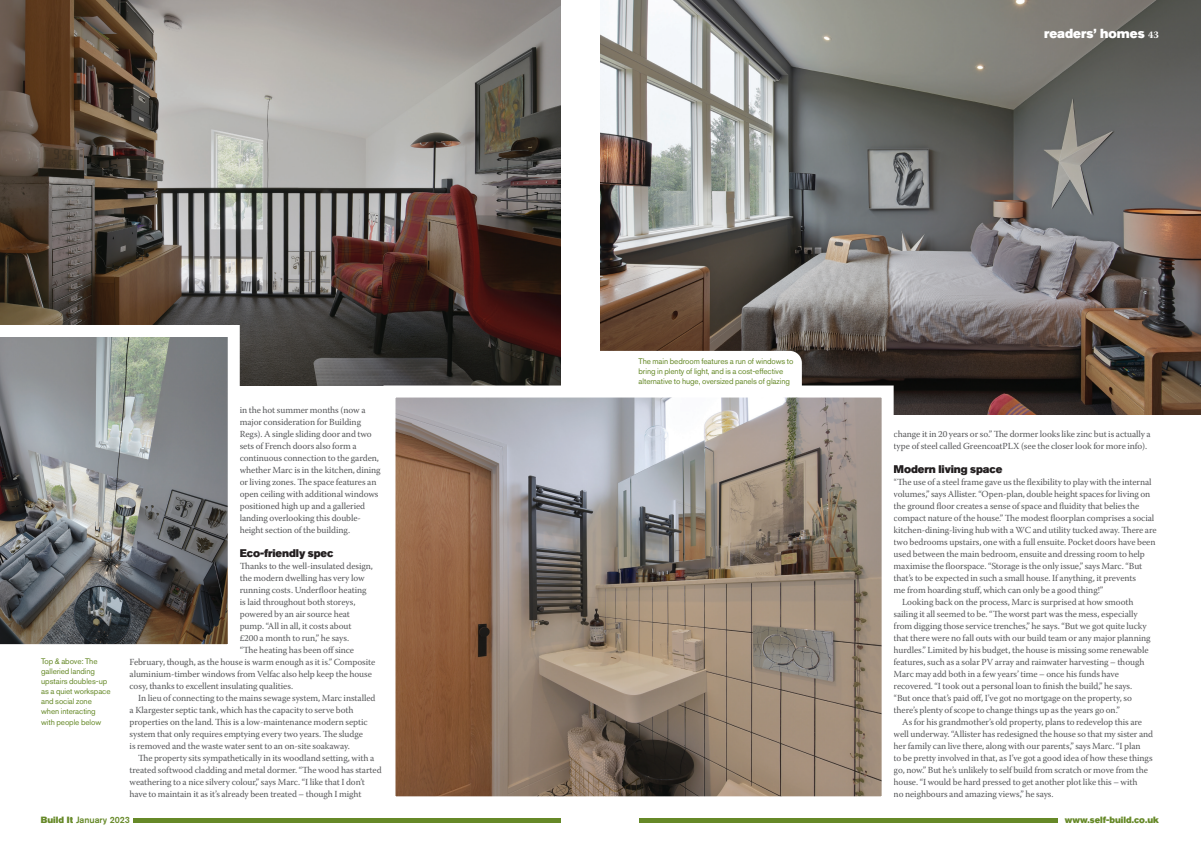
<style>
.page{position:relative;width:1201px;height:851px;background:#fff}
.page>*{position:absolute;margin:0;border:0;box-sizing:border-box;transform-origin:0 0}
.t1{font:13px "Akzidenz Grotesk Std Super";color:#fff}
.t2{font:11px "Akzidenz Grotesk Std Super";letter-spacing:-.01em;color:#231f20}
.t3{font:9.2px/12px "Warnock Pro";letter-spacing:-.01em;color:#57585a}
.t4{font:9px "Akzidenz Grotesk Std Super";color:#668928}
.t5{font:500 9px "Akzidenz Grotesk Std";color:#668928}
.t6{font:8px/10px "Akzidenz Grotesk Std";letter-spacing:-.01em;color:#668928}
.s1{font-family:"Akzidenz Grotesk Std Super";font-weight:400}
.s2{font-family:"Warnock Pro";font-weight:700;font-size:10px}
</style>
<div class="page">
<img style="left:600px;top:0;width:600px;height:414px">
<div style="left:639px;top:817px;width:418px;height:5px;background:#668928"></div>
<img style="left:0;top:0;width:560px;height:385px">
<img style="left:396px;top:398px;width:484px;height:396px">
<div style="left:383px;top:385px;width:510px;height:422px;border:12px solid #fff"></div>
<svg style="left:0;top:325px;width:240px;height:320px;background:#858787"></svg>
<svg style="left:599px;top:351px;width:202px;height:37px"></svg>
<div style="left:133px;top:817px;width:427px;height:5px;background:#668928"></div>
<svg style="left:0;top:0;width:5px;height:5px"></svg>
<svg style="left:1194px;top:0;width:7px;height:5px"></svg>
<p class="t6" style="left:41px;top:656px;width:71px">Top &amp; above: The galleried landing upstairs doubles-up as a quiet workspace and social zone when interacting with people below</p>
<p class="t3" style="left:240px;top:403px;width:142px">in the hot summer months (now a major consideration for Building Regs). A single sliding door and two sets of French doors also form a continuous connection to the garden, whether Marc is in the kitchen, dining or living zones. The space features an open ceiling with additional windows positioned high up and a galleried landing overlooking this double&shy;height section of the building.</p>
<p class="t2" style="left:240px;top:546px;width:95px">Eco-friendly spec</p>
<p class="t3" style="left:240px;top:559px;width:135px">Thanks to the well-insulated design,</p>
<p class="t3" style="left:240px;top:571px;width:126px">the modern dwelling has very low</p>
<p class="t3" style="left:240px;top:583px;width:128px">running costs. Underfloor heating</p>
<p class="t3" style="left:240px;top:595px;width:117px">is laid throughout both storeys,</p>
<p class="t3" style="left:240px;top:607px;width:112px">powered by an air source heat</p>
<p class="t3" style="left:240px;top:619px;width:113px">pump. “All in all, it costs about</p>
<p class="t3" style="left:240px;top:631px;width:111px">£200 a month to run,” he says.</p>
<p class="t3" style="left:240px;top:643px;width:116px">“The heating has been off since</p>
<p class="t3" style="left:130px;top:655px;width:247px">February, though, as the house is warm enough as it is.” Composite</p>
<p class="t3" style="left:130px;top:667px;width:244px">aluminium-timber windows from Velfac also help keep the house</p>
<p class="t3" style="left:130px;top:679px;width:165px">cosy, thanks to excellent insulating qualities.</p>
<p class="t3" style="left:138px;top:691px;width:239px">In lieu of connecting to the mains sewage system, Marc installed</p>
<p class="t3" style="left:129px;top:703px;width:225px">a Klargester septic tank, which has the capacity to serve both</p>
<p class="t3" style="left:129px;top:715px;width:239px">properties on the land. This is a low-maintenance modern septic</p>
<p class="t3" style="left:129px;top:727px;width:235px">system that only requires emptying every two years. The sludge</p>
<p class="t3" style="left:129px;top:739px;width:222px">is removed and the waste water sent to an on-site soakaway.</p>
<p class="t3" style="left:138px;top:751px;width:238px">The property sits sympathetically in its woodland setting, with a</p>
<p class="t3" style="left:129px;top:763px;width:253px">treated softwood cladding and metal dormer. “The wood has started</p>
<p class="t3" style="left:129px;top:775px;width:237px">weathering to a nice silvery colour,” says Marc. “I like that I don’t</p>
<p class="t3" style="left:129px;top:787px;width:233px">have to maintain it as it’s already been treated – though I might</p>
<p class="t5" style="left:41px;top:813px;width:91px"><span class="s1">Build It</span> January 2023</p>
<h1 class="t1" style="left:1043px;top:26px;width:116px">readers’ homes <span class="s2">43</span></h1>
<p class="t6" style="left:638px;top:356px;width:156px">The main bedroom features a run of windows to bring in plenty of light, and is a cost-effective alternative to huge, oversized panels of glazing</p>
<p class="t3" style="left:893px;top:427px;width:258px">change it in 20 years or so.” The dormer looks like zinc but is actually a type of steel called GreencoatPLX (see the closer look for more info).</p>
<p class="t2" style="left:893px;top:462px;width:110px">Modern living space</p>
<p class="t3" style="left:893px;top:475px;width:259px">“The use of a steel frame gave us the flexibility to play with the internal</p>
<p class="t3" style="left:893px;top:487px;width:258px">volumes,” says Allister. “Open-plan, double height spaces for living on</p>
<p class="t3" style="left:893px;top:499px;width:247px">the ground floor creates a sense of space and fluidity that belies the</p>
<p class="t3" style="left:893px;top:511px;width:262px">compact nature of the house.” The modest floorplan comprises a social</p>
<p class="t3" style="left:893px;top:523px;width:264px">kitchen-dining-living hub with a WC and utility tucked away. There are</p>
<p class="t3" style="left:893px;top:535px;width:263px">two bedrooms upstairs, one with a full ensuite. Pocket doors have been</p>
<p class="t3" style="left:893px;top:547px;width:253px">used between the main bedroom, ensuite and dressing room to help</p>
<p class="t3" style="left:893px;top:559px;width:250px">maximise the floorspace. “Storage is the only issue,” says Marc. “But</p>
<p class="t3" style="left:893px;top:571px;width:244px">that’s to be expected in such a small house. If anything, it prevents</p>
<p class="t3" style="left:893px;top:583px;width:211px">me from hoarding stuff, which can only be a good thing!”</p>
<p class="t3" style="left:901px;top:595px;width:233px">Looking back on the process, Marc is surprised at how smooth</p>
<p class="t3" style="left:893px;top:607px;width:245px">sailing it all seemed to be. “The worst part was the mess, especially</p>
<p class="t3" style="left:893px;top:619px;width:254px">from digging those service trenches,” he says. “But we got quite lucky</p>
<p class="t3" style="left:893px;top:631px;width:258px">that there were no fall outs with our build team or any major planning</p>
<p class="t3" style="left:893px;top:643px;width:256px">hurdles.” Limited by his budget, the house is missing some renewable</p>
<p class="t3" style="left:893px;top:655px;width:252px">features, such as a solar PV array and rainwater harvesting – though</p>
<p class="t3" style="left:893px;top:667px;width:227px">Marc may add both in a few years’ time – once his funds have</p>
<p class="t3" style="left:893px;top:679px;width:240px">recovered. “I took out a personal loan to finish the build,” he says.</p>
<p class="t3" style="left:893px;top:691px;width:240px">“But once that’s paid off, I’ve got no mortgage on the property, so</p>
<p class="t3" style="left:893px;top:703px;width:227px">there’s plenty of scope to change things up as the years go on.”</p>
<p class="t3" style="left:901px;top:715px;width:241px">As for his grandmother’s old property, plans to redevelop this are</p>
<p class="t3" style="left:893px;top:727px;width:261px">well underway. “Allister has redesigned the house so that my sister and</p>
<p class="t3" style="left:893px;top:739px;width:248px">her family can live there, along with our parents,” says Marc. “I plan</p>
<p class="t3" style="left:893px;top:751px;width:260px">to be pretty involved in that, as I’ve got a good idea of how these things</p>
<p class="t3" style="left:893px;top:763px;width:256px">go, now.” But he’s unlikely to self build from scratch or move from the</p>
<p class="t3" style="left:893px;top:775px;width:245px">house. “I would be hard pressed to get another plot like this – with</p>
<p class="t3" style="left:893px;top:787px;width:161px">no neighbours and amazing views,” he says.</p>
<p class="t4" style="left:1064px;top:814px;width:96px">www.self-build.co.uk</p>
</div>
